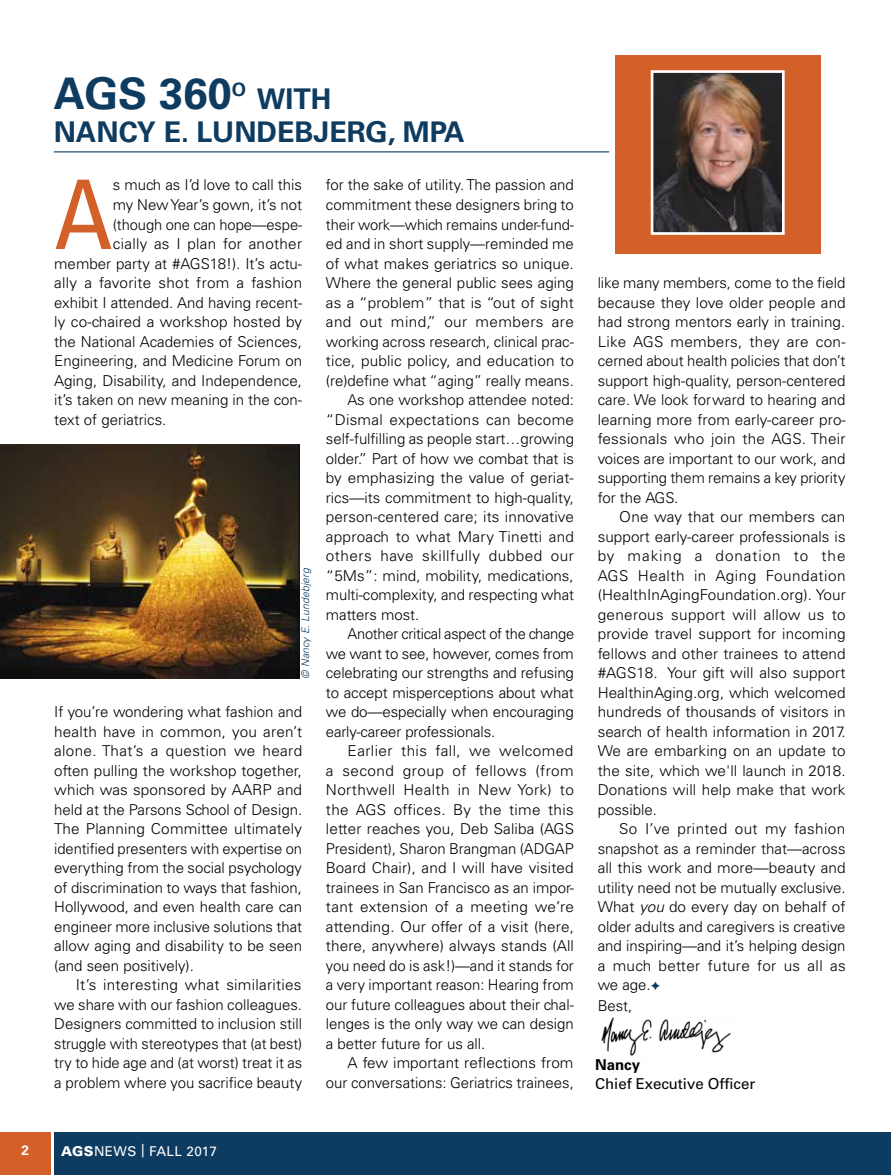
<style>
.page{position:relative;width:891px;height:1175px;background:#fff}
.page>*{position:absolute;margin:0;border:0;box-sizing:border-box;transform-origin:0 0}
.t1{font:condensed 96px "Univers";color:#d36028}
.t2{font:700 43.5px "Univers";color:#0e3b60}
.t3{font:700 28.5px/33px "Univers";color:#0e3b60}
.t4{font:700 18.3px "Univers";color:#0e3b60}
.t5{font:300 15px/19.5px "Univers";color:#000;text-align:justify}
.t6{font:300 15px "Univers";letter-spacing:.02em;color:#000}
.t7{font:300 15px "Univers";letter-spacing:.03em;color:#000}
.t8{font:300 15px "Univers";letter-spacing:.025em;color:#000}
.t9{font:15px "Univers";letter-spacing:-.005em;color:#000}
.t10{font:700 15px "Univers";letter-spacing:-.005em;color:#000}
.t11{font:13.5px "Univers";letter-spacing:.03em;color:#fff}
.t12{font:700 13.5px "Univers";color:#fff}
.t13{font:italic 300 10.5px "Univers";color:#0e3b60}
.s1{font-weight:900}
.s2{font-style:italic}
.s3{color:#0e3b60}
</style>
<div class="page">
<div style="left:54px;top:1132px;width:837px;height:42px;background:#0e3b60"></div>
<div style="left:0;top:1132px;width:51px;height:42px;background:#d36028"></div>
<hr style="left:54px;top:151px;width:555px;height:1px;background:#0e3b60">
<div style="left:615px;top:55px;width:205px;height:198px;background:#d36028"></div>
<img style="left:655px;top:74px;width:126px;height:157px">
<div style="left:651px;top:70px;width:134px;height:165px;border:3px solid #fff"></div>
<img style="left:601px;top:1017px;width:130px;height:39px">
<img style="left:0;top:444px;width:299px;height:234px">
<h2 class="t2" style="left:54px;top:68px;width:180px">AGS 360</h2>
<p class="t4" style="left:232px;top:78px;width:16px">O</p>
<h3 class="t3" style="left:54px;top:83px;width:413px;text-indent:203px">WITH<br>NANCY E. LUNDEBJERG, MPA</h3>
<h1 class="t1" style="left:54px;top:154px;width:60px">A</h1>
<p class="t5" style="left:113px;top:175px;width:191px">s much as I’d love to call this</p>
<p class="t5" style="left:113px;top:195px;width:191px">my New Year’s gown, it’s not</p>
<p class="t5" style="left:113px;top:214px;width:191px">(though one can hope—espe-</p>
<p class="t5" style="left:113px;top:234px;width:191px">cially as I plan for another</p>
<p class="t5" style="left:54px;top:253px;width:249px">member party at #AGS18!). It’s actu-</p>
<p class="t6" style="left:54px;top:274px;width:250px">ally a favorite shot from a fashion</p>
<p class="t5" style="left:54px;top:292px;width:249px">exhibit I attended. And having recent-</p>
<p class="t5" style="left:54px;top:312px;width:249px">ly co-chaired a workshop hosted by</p>
<p class="t5" style="left:54px;top:331px;width:249px">the National Academies of Sciences,</p>
<p class="t5" style="left:54px;top:351px;width:249px">Engineering, and Medicine Forum on</p>
<p class="t5" style="left:54px;top:370px;width:249px">Aging, Disability, and Independence,</p>
<p class="t5" style="left:54px;top:390px;width:249px">it’s taken on new meaning in the con-</p>
<p class="t5" style="left:54px;top:409px;width:114px">text of geriatrics.</p>
<p class="t13" style="left:299px;top:678px;width:112px;rotate:-90deg">© Nancy E. Lundebjerg</p>
<p class="t5" style="left:54px;top:702px;width:250px">If you’re wondering what fashion and health have in common, you aren’t alone. That’s a question we heard often pulling the workshop together, which was sponsored by AARP and held at the Parsons School of Design.<br>The Planning Committee ultimately identified presenters with expertise on everything from the social psychology of discrimination to ways that fashion, Hollywood, and even health care can engineer more inclusive solutions that allow aging and disability to be seen (and seen positively).</p>
<p class="t5" style="left:54px;top:975px;width:250px;text-indent:22px">It’s interesting what similarities we share with our fashion colleagues.<br>Designers committed to inclusion still struggle with stereotypes that (at best) try to hide age and (at worst) treat it as a problem where you sacrifice beauty</p>
<p class="t5" style="left:326px;top:175px;width:249px">for the sake of utility. The passion and</p>
<p class="t5" style="left:326px;top:195px;width:249px">commitment these designers bring to</p>
<p class="t5" style="left:326px;top:214px;width:249px">their work—which remains under-fund-</p>
<p class="t5" style="left:326px;top:234px;width:249px">ed and in short supply—reminded me</p>
<p class="t5" style="left:326px;top:253px;width:249px">of what makes geriatrics so unique.</p>
<p class="t5" style="left:326px;top:273px;width:249px">Where the general public sees aging</p>
<p class="t5" style="left:326px;top:292px;width:249px">as a “problem” that is “out of sight</p>
<p class="t7" style="left:326px;top:313px;width:250px">and out mind,” our members are</p>
<p class="t5" style="left:326px;top:331px;width:249px">working across research, clinical prac-</p>
<p class="t5" style="left:326px;top:351px;width:250px">tice, public policy, and education to</p>
<p class="t5" style="left:326px;top:370px;width:249px">(re)define what “aging” really means.</p>
<p class="t5" style="left:348px;top:390px;width:228px">As one workshop attendee noted:</p>
<p class="t6" style="left:326px;top:410px;width:250px">“Dismal expectations can become</p>
<p class="t5" style="left:326px;top:429px;width:250px">self-fulfilling as people start…growing</p>
<p class="t5" style="left:326px;top:448px;width:249px">older.” Part of how we combat that is</p>
<p class="t5" style="left:326px;top:468px;width:249px">by emphasizing the value of geriat-</p>
<p class="t5" style="left:326px;top:487px;width:250px">rics—its commitment to high-quality,</p>
<p class="t5" style="left:326px;top:507px;width:249px">person-centered care; its innovative</p>
<p class="t5" style="left:326px;top:526px;width:250px">approach to what Mary Tinetti and</p>
<p class="t7" style="left:326px;top:547px;width:250px">others have skillfully dubbed our</p>
<p class="t5" style="left:326px;top:565px;width:249px">“5Ms”: mind, mobility, medications,</p>
<p class="t5" style="left:326px;top:585px;width:250px">multi-complexity, and respecting what</p>
<p class="t5" style="left:326px;top:604px;width:95px">matters most.</p>
<p class="t5" style="left:348px;top:624px;width:228px">Another critical aspect of the change</p>
<p class="t5" style="left:326px;top:643px;width:250px">we want to see, however, comes from</p>
<p class="t5" style="left:326px;top:663px;width:249px">celebrating our strengths and refusing</p>
<p class="t5" style="left:326px;top:682px;width:249px">to accept misperceptions about what</p>
<p class="t5" style="left:326px;top:702px;width:249px">we do—especially when encouraging</p>
<p class="t5" style="left:326px;top:721px;width:171px">early-career professionals.</p>
<p class="t7" style="left:348px;top:742px;width:227px">Earlier this fall, we welcomed</p>
<p class="t7" style="left:326px;top:761px;width:249px">a second group of fellows (from</p>
<p class="t8" style="left:326px;top:781px;width:250px">Northwell Health in New York) to</p>
<p class="t6" style="left:326px;top:800px;width:249px">the AGS offices. By the time this</p>
<p class="t5" style="left:326px;top:819px;width:250px">letter reaches you, Deb Saliba (AGS</p>
<p class="t5" style="left:326px;top:838px;width:249px">President), Sharon Brangman (ADGAP</p>
<p class="t5" style="left:326px;top:858px;width:249px">Board Chair), and I will have visited</p>
<p class="t5" style="left:326px;top:877px;width:249px">trainees in San Francisco as an impor-</p>
<p class="t6" style="left:326px;top:898px;width:250px">tant extension of a meeting we’re</p>
<p class="t5" style="left:326px;top:916px;width:250px">attending. Our offer of a visit (here,</p>
<p class="t5" style="left:326px;top:936px;width:250px">there, anywhere) always stands (All</p>
<p class="t5" style="left:326px;top:955px;width:249px">you need do is ask!)—and it stands for</p>
<p class="t5" style="left:326px;top:975px;width:249px">a very important reason: Hearing from</p>
<p class="t5" style="left:326px;top:994px;width:249px">our future colleagues about their chal-</p>
<p class="t5" style="left:326px;top:1014px;width:249px">lenges is the only way we can design</p>
<p class="t5" style="left:326px;top:1033px;width:161px">a better future for us all.</p>
<p class="t5" style="left:348px;top:1053px;width:227px">A few important reflections from</p>
<p class="t5" style="left:326px;top:1072px;width:249px">our conversations: Geriatrics trainees,</p>
<p class="t12" style="left:22px;top:1142px;width:9px">2</p>
<p class="t11" style="left:61px;top:1143px;width:157px"><span class="s1">AGS</span>NEWS | FALL 2017</p>
<p class="t5" style="left:598px;top:273px;width:250px">like many members, come to the field because they love older people and had strong mentors early in training.<br>Like AGS members, they are con&shy;cerned about health policies that don’t support high-quality, person-centered care. We look forward to hearing and learning more from early-career pro&shy;fessionals who join the AGS. Their voices are important to our work, and supporting them remains a key priority for the AGS.</p>
<p class="t5" style="left:598px;top:507px;width:250px;text-indent:22px">One way that our members can support early-career professionals is by making a donation to the AGS Health in Aging Foundation (HealthInAgingFoundation.org). Your generous support will allow us to provide travel support for incoming fellows and other trainees to attend #AGS18. Your gift will also support HealthinAging.org, which welcomed hundreds of thousands of visitors in search of health information in 2017.<br>We are embarking on an update to the site, which we'll launch in 2018.<br>Donations will help make that work possible.</p>
<p class="t5" style="left:598px;top:819px;width:250px;text-indent:22px">So I’ve printed out my fashion snapshot as a reminder that—across all this work and more—beauty and utility need not be mutually exclusive.<br>What <span class="s2">you</span> do every day on behalf of older adults and caregivers is creative and inspiring—and it’s helping design a much better future for us all as we age.<span class="s3">✦</span></p>
<p class="t5" style="left:598px;top:996px;width:36px">Best,</p>
<p class="t10" style="left:595px;top:1055px;width:46px">Nancy</p>
<p class="t9" style="left:595px;top:1075px;width:161px">Chief Executive Officer</p>
</div>
